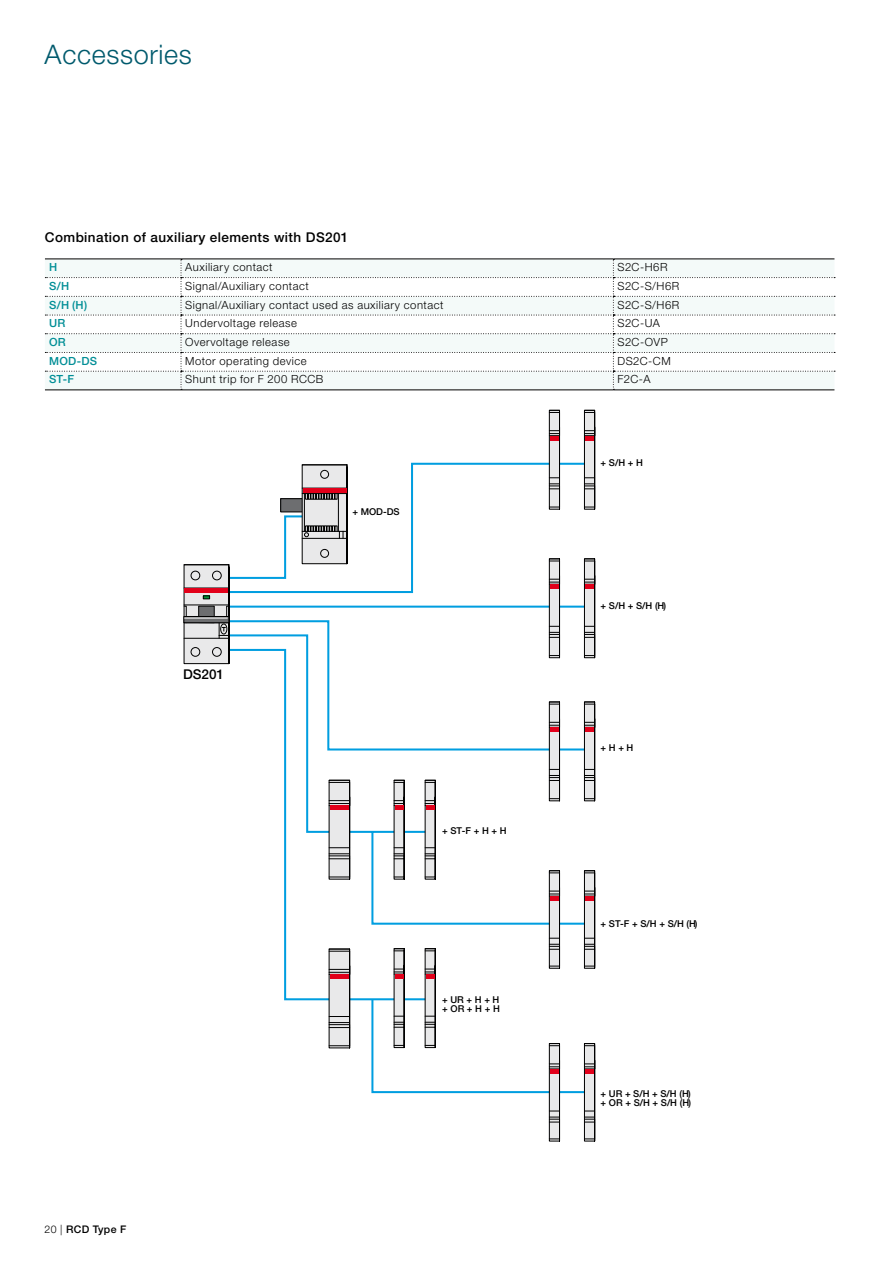
<style>
.page{position:relative;width:893px;height:1263px;background:#fff}
.page>*{position:absolute;margin:0;border:0;box-sizing:border-box;transform-origin:0 0}
.t1{font:300 27px "Helvetica Neue LT Std";letter-spacing:.025em;color:#005a6d}
.t2{font:500 13.5px "Helvetica Neue LT Std";letter-spacing:.03em;color:#000}
.t3{font:300 11.25px "Helvetica Neue LT Std";letter-spacing:.045em;color:#000}
.t4{font:500 11.25px "Helvetica Neue LT Std";letter-spacing:.02em;color:#008e96}
.t5{font:500 10.5px "Helvetica Neue LT Std";letter-spacing:.03em;color:#000}
.t6{font:500 9.45px/9.4px "Helvetica Neue LT Std";color:#000}
.s1{font-weight:300}
</style>
<div class="page">
<svg style="left:45px;top:259px;width:790px;height:131px"></svg>
<hr style="left:45px;top:259px;width:136px;height:1px;background:#000">
<hr style="left:181px;top:259px;width:432px;height:1px;background:#000">
<hr style="left:613px;top:259px;width:221px;height:1px;background:#000">
<hr style="left:45px;top:390px;width:136px;height:1px;background:#000">
<hr style="left:181px;top:390px;width:432px;height:1px;background:#000">
<hr style="left:613px;top:390px;width:221px;height:1px;background:#000">
<svg style="left:284px;top:462px;width:299px;height:632px"></svg>
<svg style="left:393px;top:779px;width:12px;height:101px"></svg>
<svg style="left:424px;top:779px;width:12px;height:101px"></svg>
<svg style="left:548px;top:409px;width:12px;height:101px"></svg>
<svg style="left:583px;top:409px;width:13px;height:101px"></svg>
<svg style="left:548px;top:558px;width:12px;height:101px"></svg>
<svg style="left:583px;top:558px;width:13px;height:101px"></svg>
<svg style="left:548px;top:701px;width:12px;height:101px"></svg>
<svg style="left:583px;top:701px;width:13px;height:101px"></svg>
<svg style="left:548px;top:870px;width:12px;height:99px"></svg>
<svg style="left:583px;top:870px;width:13px;height:99px"></svg>
<svg style="left:328px;top:779px;width:23px;height:101px;background:#bcbabb"></svg>
<hr style="left:330px;top:806px;width:19px;height:4px;background:#e2001a">
<svg style="left:328px;top:948px;width:23px;height:101px;background:#bbbabb"></svg>
<hr style="left:330px;top:974px;width:19px;height:4px;background:#e2001a">
<svg style="left:548px;top:1042px;width:12px;height:100px"></svg>
<svg style="left:583px;top:1043px;width:13px;height:99px"></svg>
<svg style="left:393px;top:948px;width:12px;height:100px"></svg>
<svg style="left:424px;top:948px;width:12px;height:100px"></svg>
<svg style="left:183px;top:464px;width:165px;height:201px"></svg>
<hr style="left:338px;top:494px;width:1px;height:37px;background:#000">
<h1 class="t1" style="left:45px;top:38px;width:149px">Accessories</h1>
<p class="t2" style="left:45px;top:229px;width:305px">Combination of auxiliary elements with DS201</p>
<p class="t4" style="left:49px;top:260px;width:10px">H</p>
<p class="t3" style="left:185px;top:260px;width:89px">Auxiliary contact</p>
<p class="t3" style="left:618px;top:260px;width:51px">S2C-H6R</p>
<p class="t4" style="left:49px;top:279px;width:21px">S/H</p>
<p class="t3" style="left:185px;top:279px;width:125px">Signal/Auxiliary contact</p>
<p class="t3" style="left:618px;top:279px;width:63px">S2C-S/H6R</p>
<p class="t4" style="left:49px;top:298px;width:39px">S/H (H)</p>
<p class="t3" style="left:185px;top:298px;width:260px">Signal/Auxiliary contact used as auxiliary contact</p>
<p class="t3" style="left:618px;top:298px;width:63px">S2C-S/H6R</p>
<p class="t4" style="left:49px;top:317px;width:18px">UR</p>
<p class="t3" style="left:185px;top:316px;width:113px">Undervoltage release</p>
<p class="t3" style="left:618px;top:316px;width:44px">S2C-UA</p>
<p class="t4" style="left:49px;top:335px;width:18px">OR</p>
<p class="t3" style="left:185px;top:335px;width:106px">Overvoltage release</p>
<p class="t3" style="left:618px;top:335px;width:52px">S2C-OVP</p>
<p class="t4" style="left:49px;top:354px;width:49px">MOD-DS</p>
<p class="t3" style="left:185px;top:354px;width:123px">Motor operating device</p>
<p class="t3" style="left:617px;top:354px;width:55px">DS2C-CM</p>
<p class="t4" style="left:49px;top:373px;width:27px">ST-F</p>
<p class="t3" style="left:185px;top:373px;width:140px">Shunt trip for F 200 RCCB</p>
<p class="t3" style="left:617px;top:373px;width:34px">F2C-A</p>
<p class="t2" style="left:183px;top:667px;width:43px">DS201</p>
<p class="t5" style="left:45px;top:1223px;width:83px"><span class="s1">20 |</span> RCD Type F</p>
<p class="t6" style="left:352px;top:507px;width:49px">+ MOD-DS</p>
<p class="t6" style="left:442px;top:825px;width:66px">+ ST-F + H + H</p>
<p class="t6" style="left:442px;top:995px;width:59px">+ UR + H + H + OR + H + H</p>
<p class="t6" style="left:601px;top:458px;width:44px">+ S/H + H</p>
<p class="t6" style="left:601px;top:601px;width:67px">+ S/H + S/H (H)</p>
<p class="t6" style="left:601px;top:743px;width:34px">+ H + H</p>
<p class="t6" style="left:601px;top:919px;width:98px">+ ST-F + S/H + S/H (H)</p>
<p class="t6" style="left:601px;top:1088px;width:92px">+ UR + S/H + S/H (H) + OR + S/H + S/H (H)</p>
</div>
